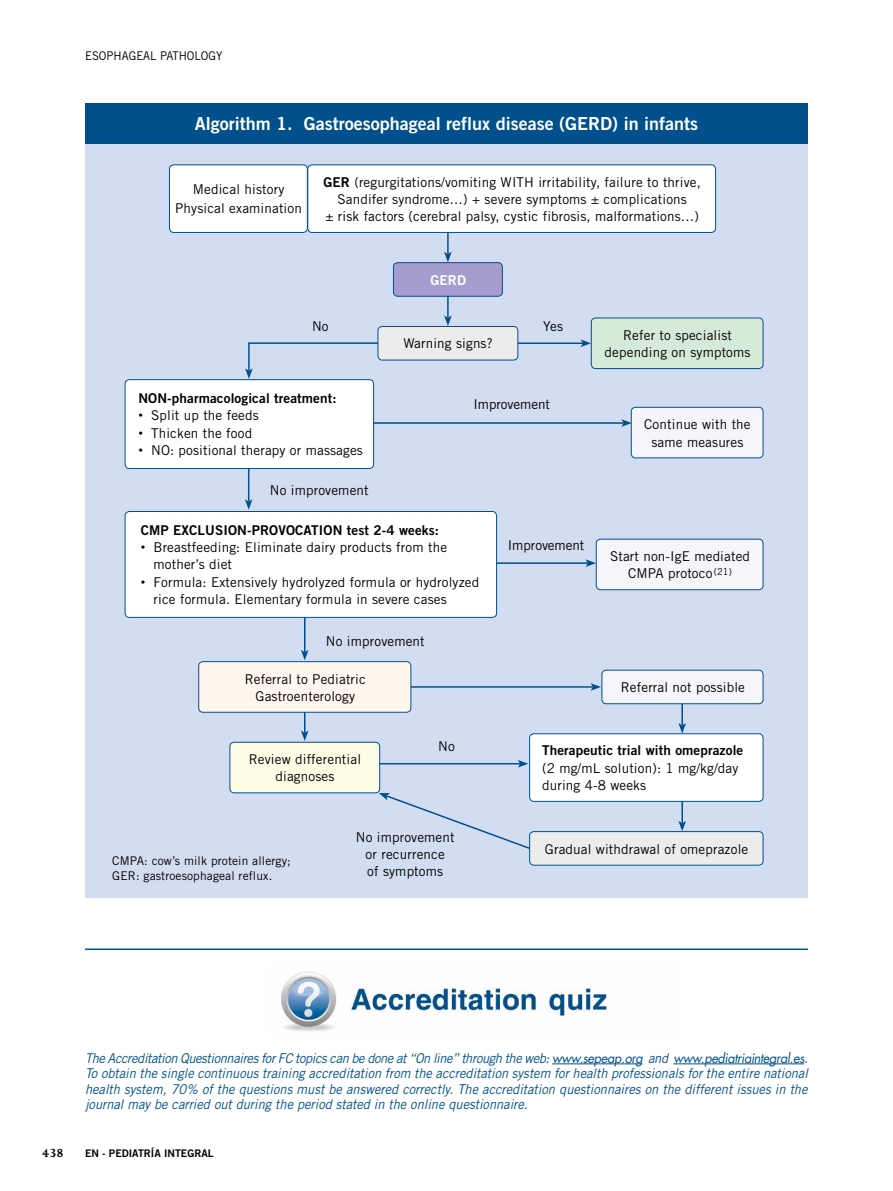
<style>
.page{position:relative;width:893px;height:1191px;background:#fff}
.page>*{position:absolute;margin:0;border:0;box-sizing:border-box;transform-origin:0 0}
.t1{font:18px "Trade Gothic Bold Two";color:#fff}
.t2{font:13.5px/17.2px "Trade Gothic";letter-spacing:.01em;color:#000;text-align:center}
.t3{font:italic 13.5px/15.6px "Trade Gothic";color:#00508c;text-align:justify;scale:.95 1}
.t4{font:13.5px "Trade Gothic Bold Two";letter-spacing:.01em;color:#000}
.t5{font:13.5px "Trade Gothic Bold Two";color:#fff}
.t6{font:700 13.5px "Joanna MT Std";color:#000}
.t7{font:12px/14.4px "Trade Gothic";letter-spacing:.01em;color:#000}
.t8{font:12px "Trade Gothic";letter-spacing:.01em;color:#000;scale:.95 1}
.t9{font:10.5px "Trade Gothic Bold Two";color:#000}
.s1{font-family:"Trade Gothic Bold Two"}
.s2{font-family:"Adobe Caslon Pro"}
.s3{font-family:"Futura"}
</style>
<div class="page">
<div style="left:85px;top:140px;width:723px;height:757px;background:#d3ddf2"></div>
<div style="left:85px;top:103px;width:723px;height:40px;background:#00508c"></div>
<svg style="left:245px;top:339px;width:144px;height:40px"></svg>
<hr style="left:447px;top:221px;width:2px;height:33px;background:#00508c">
<svg style="left:444px;top:252px;width:8px;height:10px"></svg>
<hr style="left:248px;top:459px;width:1px;height:42px;background:#00508c">
<svg style="left:245px;top:499px;width:8px;height:11px"></svg>
<hr style="left:304px;top:609px;width:1px;height:43px;background:#00508c">
<svg style="left:301px;top:650px;width:8px;height:10px"></svg>
<svg style="left:379px;top:793px;width:155px;height:56px"></svg>
<hr style="left:304px;top:690px;width:1px;height:43px;background:#00508c">
<svg style="left:301px;top:730px;width:8px;height:11px"></svg>
<hr style="left:447px;top:285px;width:2px;height:33px;background:#00508c">
<svg style="left:444px;top:315px;width:8px;height:11px"></svg>
<hr style="left:681px;top:692px;width:2px;height:33px;background:#00508c">
<svg style="left:678px;top:723px;width:8px;height:10px"></svg>
<hr style="left:681px;top:790px;width:2px;height:33px;background:#00508c">
<svg style="left:678px;top:821px;width:8px;height:10px"></svg>
<hr style="left:492px;top:342px;width:91px;height:2px;background:#00508c">
<svg style="left:581px;top:339px;width:10px;height:8px"></svg>
<hr style="left:362px;top:422px;width:262px;height:2px;background:#00508c">
<svg style="left:621px;top:419px;width:10px;height:8px"></svg>
<hr style="left:497px;top:562px;width:91px;height:2px;background:#00508c">
<svg style="left:585px;top:559px;width:11px;height:8px"></svg>
<hr style="left:369px;top:763px;width:151px;height:1px;background:#00508c">
<svg style="left:518px;top:760px;width:10px;height:7px"></svg>
<hr style="left:401px;top:686px;width:192px;height:1px;background:#00508c">
<svg style="left:590px;top:683px;width:11px;height:8px"></svg>
<div style="left:308px;top:165px;width:408px;height:67px;background:#fff;border-radius:4px"></div>
<div style="left:308px;top:165px;width:408px;height:68px;border:1px solid #00508c;border-radius:4px"></div>
<div style="left:169px;top:165px;width:138px;height:67px;background:#fff;border-radius:4px"></div>
<div style="left:169px;top:165px;width:139px;height:68px;border:1px solid #00508c;border-radius:4px"></div>
<div style="left:631px;top:407px;width:132px;height:51px;background:#f6f5fb;border-radius:4px"></div>
<div style="left:631px;top:407px;width:132px;height:51px;border:1px solid #00508c;border-radius:4px"></div>
<div style="left:596px;top:539px;width:167px;height:51px;background:#f6f5fb;border-radius:4px"></div>
<div style="left:596px;top:539px;width:167px;height:51px;border:1px solid #00508c;border-radius:4px"></div>
<div style="left:602px;top:670px;width:161px;height:33px;background:#f6f5fb;border-radius:4px"></div>
<div style="left:602px;top:670px;width:161px;height:34px;border:1px solid #00508c;border-radius:4px"></div>
<div style="left:199px;top:661px;width:212px;height:51px;background:#fff7ed;border-radius:4px"></div>
<div style="left:198px;top:661px;width:213px;height:51px;border:1px solid #00508c;border-radius:4px"></div>
<div style="left:378px;top:326px;width:140px;height:34px;background:#ececed;border-radius:4px"></div>
<div style="left:378px;top:326px;width:140px;height:34px;border:1px solid #00508c;border-radius:4px"></div>
<div style="left:530px;top:831px;width:233px;height:34px;background:#ececed;border-radius:4px"></div>
<div style="left:529px;top:831px;width:234px;height:34px;border:1px solid #00508c;border-radius:4px"></div>
<div style="left:125px;top:380px;width:249px;height:88px;background:#fff;border-radius:4px"></div>
<div style="left:125px;top:379px;width:249px;height:90px;border:1px solid #00508c;border-radius:4px"></div>
<div style="left:125px;top:511px;width:372px;height:106px;background:#fff;border-radius:4px"></div>
<div style="left:125px;top:511px;width:372px;height:106px;border:1px solid #00508c;border-radius:4px"></div>
<div style="left:530px;top:733px;width:233px;height:68px;background:#fff;border-radius:4px"></div>
<div style="left:529px;top:733px;width:234px;height:68px;border:1px solid #00508c;border-radius:4px"></div>
<div style="left:591px;top:318px;width:172px;height:50px;background:#d6ead8;border-radius:4px"></div>
<div style="left:591px;top:318px;width:172px;height:51px;border:1px solid #00508c;border-radius:4px"></div>
<div style="left:230px;top:742px;width:150px;height:51px;background:#fffce6;border-radius:4px"></div>
<div style="left:230px;top:742px;width:150px;height:51px;border:1px solid #00508c;border-radius:4px"></div>
<div style="left:393px;top:263px;width:109px;height:33px;background:#a69ccd;border-radius:4px"></div>
<div style="left:393px;top:262px;width:110px;height:34px;border:1px solid #00508c;border-radius:4px"></div>
<hr style="left:552px;top:1063px;width:90px;height:1px;background:#00508c">
<hr style="left:673px;top:1063px;width:131px;height:1px;background:#00508c">
<img style="left:281px;top:971px;width:332px;height:60px">
<hr style="left:85px;top:948px;width:723px;height:2px;background:#00508c">
<p class="t8" style="left:85px;top:49px;width:146px">Esophageal pathology</p>
<h1 class="t1" style="left:195px;top:113px;width:505px">Algorithm 1. Gastroesophageal reflux disease (GERD) in infants</h1>
<p class="t2" style="left:175px;top:179px;width:128px;line-height:19.4px">Medical history<br>Physical examination</p>
<p class="t2" style="left:323px;top:173px;width:379px"><span class="s1">GER</span> (regurgitations/vomiting WITH irritability, failure to thrive,<br>Sandifer syndrome…) + severe symptoms ± complications<br>± risk factors (cerebral palsy, cystic fibrosis, malformations…)</p>
<p class="t2" style="left:312px;top:318px;width:18px">No</p>
<p class="t5" style="left:430px;top:272px;width:37px">GERD</p>
<p class="t2" style="left:403px;top:335px;width:91px">Warning signs?</p>
<p class="t2" style="left:543px;top:318px;width:21px">Yes</p>
<p class="t2" style="left:605px;top:326px;width:147px">Refer to specialist depending on symptoms</p>
<p class="t4" style="left:138px;top:390px;width:200px">NON-pharmacological treatment:</p>
<p class="t2" style="left:138px;top:407px;width:122px"><span class="s2">•</span> Split up the feeds</p>
<p class="t2" style="left:138px;top:424px;width:115px"><span class="s2">•</span> Thicken the food</p>
<p class="t2" style="left:138px;top:441px;width:226px"><span class="s2">•</span> NO: positional therapy or massages</p>
<p class="t2" style="left:270px;top:481px;width:100px">No improvement</p>
<p class="t2" style="left:473px;top:396px;width:78px">Improvement</p>
<p class="t4" style="left:141px;top:521px;width:300px">CMP EXCLUSION-PROVOCATION test 2-4 weeks:</p>
<p class="t2" style="left:154px;top:538px;width:295px;text-align:left;text-indent:-13px"><span class="s2">•</span> Breastfeeding: Eliminate dairy products from the mother’s diet</p>
<p class="t2" style="left:154px;top:573px;width:327px;text-align:left;text-indent:-13px"><span class="s2">•</span> Formula: Extensively hydrolyzed formula or hydrolyzed rice formula. Elementary formula in severe cases</p>
<p class="t2" style="left:326px;top:632px;width:100px">No improvement</p>
<p class="t2" style="left:245px;top:670px;width:123px">Referral to Pediatric<br>Gastroenterology</p>
<p class="t2" style="left:508px;top:536px;width:78px">Improvement</p>
<p class="t2" style="left:644px;top:416px;width:108px">Continue with the same measures</p>
<p class="t2" style="left:610px;top:547px;width:142px">Start non-IgE mediated<br>CMPA protoco<sup>(21)</sup></p>
<p class="t2" style="left:621px;top:678px;width:126px">Referral not possible</p>
<p class="t2" style="left:249px;top:750px;width:114px">Review differential diagnoses</p>
<p class="t2" style="left:438px;top:737px;width:18px">No</p>
<p class="t7" style="left:112px;top:853px;width:180px">CMPA: cow’s milk protein allergy;<br>GER: gastroesophageal reflux.</p>
<p class="t2" style="left:356px;top:828px;width:100px">No improvement or recurrence<br>of symptoms</p>
<p class="t4" style="left:542px;top:742px;width:203px">Therapeutic trial with omeprazole</p>
<p class="t2" style="left:542px;top:759px;width:198px;text-align:left">(2 mg/mL solution): 1 mg/kg/day during 4-8 weeks</p>
<p class="t2" style="left:545px;top:840px;width:205px">Gradual withdrawal of omeprazole</p>
<p class="t3" style="left:85px;top:1049px;width:762px">The Accreditation Questionnaires for FC topics can be done at “On line” through the web: <span class="s3">www.sepeap.org</span> and <span class="s3">www.pediatriaintegral.es</span>.<br>To obtain the single continuous training accreditation from the accreditation system for health professionals for the entire national health system, 70% of the questions must be answered correctly. The accreditation questionnaires on the different issues in the journal may be carried out during the period stated in the online questionnaire.</p>
<p class="t6" style="left:42px;top:1145px;width:23px">438</p>
<p class="t9" style="left:85px;top:1146px;width:130px">en - PEDIATRÍA INTEGRAL</p>
</div>
